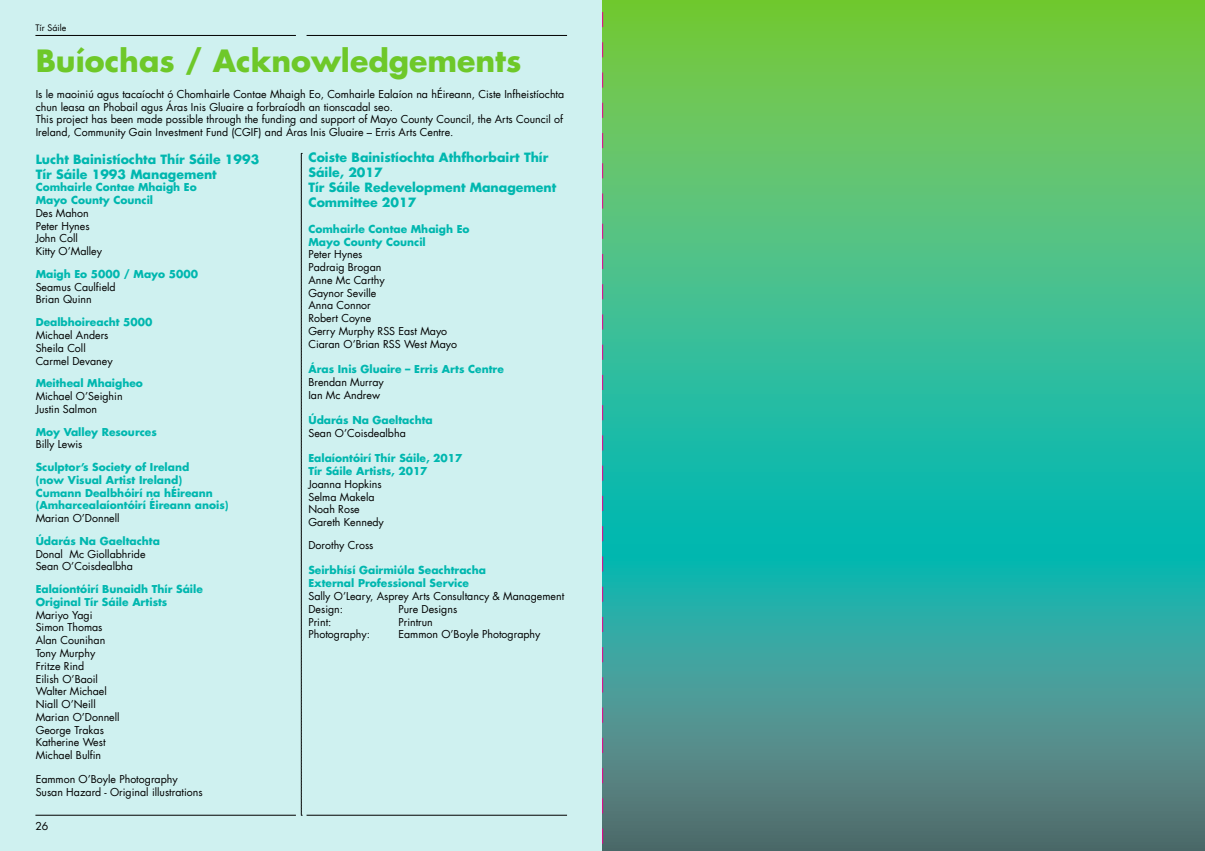
<style>
.page{position:relative;width:1205px;height:851px;background:#fff}
.page>*{position:absolute;margin:0;border:0;box-sizing:border-box;transform-origin:0 0}
.t1{font:700 30px "Futura LT";color:#6ec829}
.t2{font:700 12.5px/15px "Futura LT";color:#00b7af}
.t3{font:10.62px/12.8px "Futura LT";color:#000}
.t4{font:700 10.62px/12.8px "Futura LT";color:#00b7af}
.t5{font:8.75px "Futura LT";color:#000}
</style>
<div class="page">
<div style="left:0;top:0;width:1205px;height:850px;background:#cff1f0"></div>
<hr style="left:35px;top:35px;width:261px;height:1px;background:#000">
<hr style="left:35px;top:814px;width:261px;height:1px;background:#000">
<hr style="left:306px;top:35px;width:261px;height:1px;background:#000">
<hr style="left:306px;top:814px;width:261px;height:1px;background:#000">
<svg style="left:603px;top:0;width:602px;height:850px;background:#42b188"></svg>
<svg style="left:602px;top:0;width:1px;height:850px"></svg>
<svg style="left:301px;top:153px;width:1px;height:662px"></svg>
<p class="t5" style="left:35px;top:22px;width:32px">Tír Sáile</p>
<h1 class="t1" style="left:36px;top:41px;width:487px">Buíochas / Acknowledgements</h1>
<p class="t3" style="left:36px;top:88px;width:530px">Is le maoiniú agus tacaíocht ó Chomhairle Contae Mhaigh Eo, Comhairle Ealaíon na hÉireann, Ciste Infheistíochta chun leasa an Phobail agus Áras Inis Gluaire a forbraíodh an tionscadal seo.<br>This project has been made possible through the funding and support of Mayo County Council, the Arts Council of Ireland, Community Gain Investment Fund (CGIF) and Áras Inis Gluaire – Erris Arts Centre.</p>
<p class="t2" style="left:36px;top:151px;width:225px">Lucht Bainistíochta Thír Sáile 1993<br>Tír Sáile 1993 Management</p>
<p class="t4" style="left:36px;top:181px;width:163px">Comhairle Contae Mhaigh Eo<br>Mayo County Council</p>
<p class="t3" style="left:36px;top:207px;width:68px">Des Mahon<br>Peter Hynes<br>John Coll<br>Kitty O’Malley</p>
<p class="t4" style="left:36px;top:267px;width:164px">Maigh Eo 5000 / Mayo 5000</p>
<p class="t3" style="left:36px;top:280px;width:82px">Seamus Caulfield<br>Brian Quinn</p>
<p class="t4" style="left:36px;top:316px;width:118px">Dealbhoireacht 5000</p>
<p class="t3" style="left:36px;top:329px;width:78px">Michael Anders<br>Sheila Coll<br>Carmel Devaney</p>
<p class="t4" style="left:36px;top:377px;width:109px">Meitheal Mhaigheo</p>
<p class="t3" style="left:36px;top:390px;width:88px">Michael O’Seighin<br>Justin Salmon</p>
<p class="t4" style="left:36px;top:425px;width:123px">Moy Valley Resources</p>
<p class="t3" style="left:36px;top:438px;width:48px">Billy Lewis</p>
<p class="t4" style="left:36px;top:460px;width:194px">Sculptor’s Society of Ireland<br>(now Visual Artist Ireland)<br>Cumann Dealbhóirí na hÉireann (Amharcealaíontóirí Éireann anois)</p>
<p class="t3" style="left:36px;top:512px;width:85px">Marian O’Donnell</p>
<p class="t4" style="left:36px;top:534px;width:126px">Údarás Na Gaeltachta</p>
<p class="t3" style="left:36px;top:547px;width:111px">Donal Mc Giollabhride<br>Sean O’Coisdealbha</p>
<p class="t4" style="left:36px;top:582px;width:169px">Ealaíontóirí Bunaidh Thír Sáile<br>Original Tír Sáile Artists</p>
<p class="t3" style="left:36px;top:608px;width:85px">Mariyo Yagi<br>Simon Thomas<br>Alan Counihan<br>Tony Murphy<br>Fritze Rind<br>Eilish O’Baoil<br>Walter Michael<br>Niall O’Neill<br>Marian O’Donnell<br>George Trakas<br>Katherine West<br>Michael Bulfin</p>
<p class="t3" style="left:36px;top:772px;width:168px">Eammon O’Boyle Photography<br>Susan Hazard - Original illustrations</p>
<p class="t2" style="left:308px;top:150px;width:249px">Coiste Bainistíochta Athfhorbairt Thír<br>Sáile, 2017<br>Tír Sáile Redevelopment Management<br>Committee 2017</p>
<p class="t4" style="left:308px;top:222px;width:163px">Comhairle Contae Mhaigh Eo<br>Mayo County Council</p>
<p class="t3" style="left:308px;top:248px;width:150px">Peter Hynes<br>Padraig Brogan<br>Anne Mc Carthy<br>Gaynor Seville<br>Anna Connor<br>Robert Coyne<br>Gerry Murphy RSS East Mayo<br>Ciaran O’Brian RSS West Mayo</p>
<p class="t4" style="left:308px;top:362px;width:197px">Áras Inis Gluaire – Erris Arts Centre</p>
<p class="t3" style="left:308px;top:375px;width:77px">Brendan Murray<br>Ian Mc Andrew</p>
<p class="t4" style="left:308px;top:413px;width:126px">Údarás Na Gaeltachta</p>
<p class="t3" style="left:308px;top:426px;width:99px">Sean O’Coisdealbha</p>
<p class="t4" style="left:308px;top:452px;width:156px">Ealaíontóirí Thír Sáile, 2017<br>Tír Sáile Artists, 2017</p>
<p class="t3" style="left:308px;top:477px;width:77px">Joanna Hopkins<br>Selma Makela<br>Noah Rose<br>Gareth Kennedy</p>
<p class="t3" style="left:308px;top:538px;width:67px">Dorothy Cross</p>
<p class="t4" style="left:308px;top:564px;width:179px">Seirbhísí Gairmiúla Seachtracha<br>External Professional Service</p>
<p class="t3" style="left:308px;top:589px;width:257px">Sally O’Leary, Asprey Arts Consultancy &amp; Management<br>Design:</p>
<p class="t3" style="left:398px;top:602px;width:60px">Pure Designs</p>
<p class="t3" style="left:308px;top:615px;width:25px">Print:</p>
<p class="t3" style="left:398px;top:615px;width:36px">Printrun</p>
<p class="t3" style="left:308px;top:628px;width:63px">Photography:</p>
<p class="t3" style="left:398px;top:628px;width:144px">Eammon O’Boyle Photography</p>
<p class="t3" style="left:35px;top:820px;width:15px">26</p>
</div>
